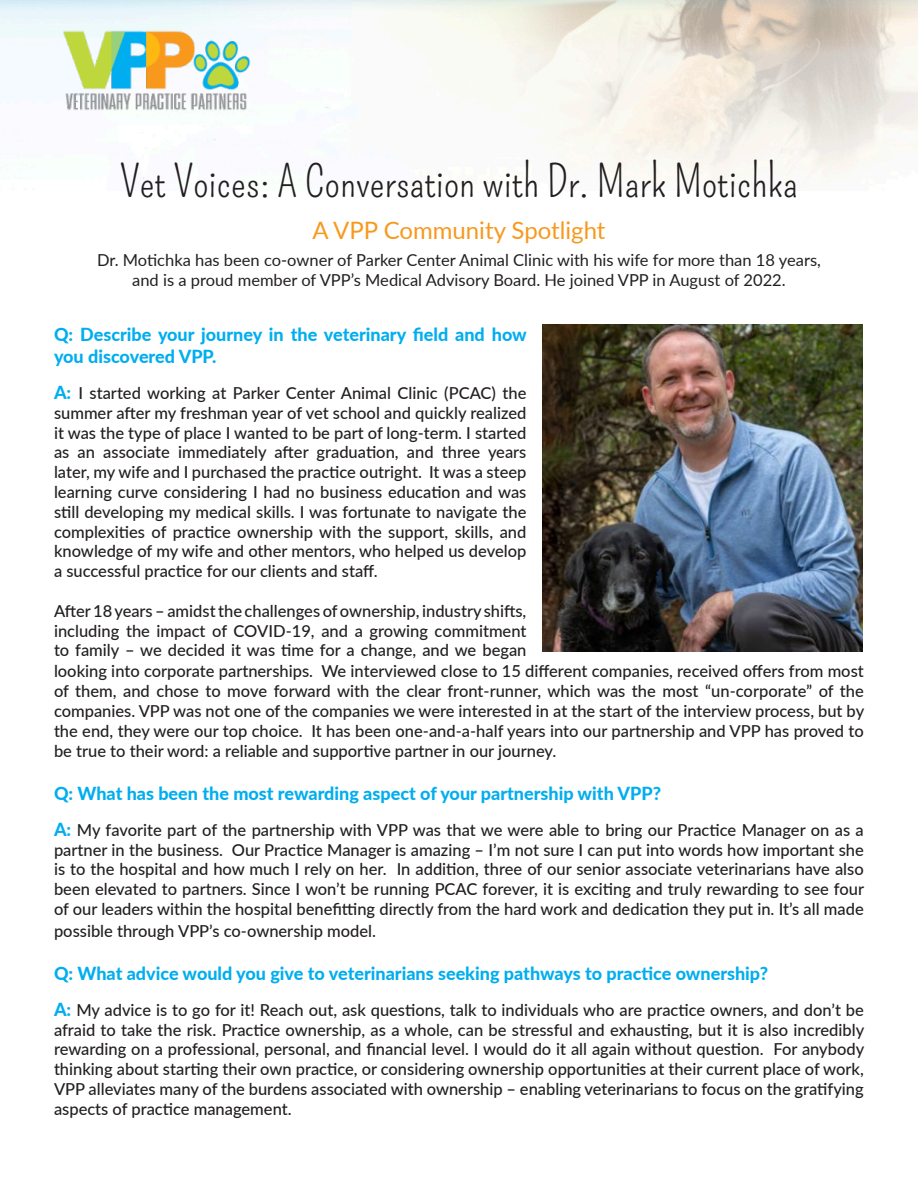
<style>
.page{position:relative;width:918px;height:1188px;background:#fff}
.page>*{position:absolute;margin:0;border:0;box-sizing:border-box;transform-origin:0 0}
.t1{font:43.5px "Pompiere";color:#231f20}
.t2{font:24px "Lato";color:#f8981d}
.t3{font:800 18px/21.6px "Lato";color:#00aeef}
.t4{font:500 16.5px/19.8px "Lato";color:#231f20;text-align:justify}
.t5{font:16.5px "Lato";color:#231f20}
.s1{font-weight:800;font-size:18px;color:#00aeef}
</style>
<div class="page">
<img style="left:0;top:0;width:918px;height:188px">
<img style="left:542px;top:324px;width:320px;height:328px">
<img style="left:52px;top:27px;width:209px;height:86px">
<p class="t1" style="left:120px;top:157px;width:679px">Vet Voices: A Conversation with Dr. Mark Motichka</p>
<p class="t2" style="left:312px;top:214px;width:295px">A VPP Community Spotlight</p>
<p class="t5" style="left:97px;top:248px;width:725px">Dr. Motichka has been co-owner of Parker Center Animal Clinic with his wife for more than 18 years,</p>
<p class="t5" style="left:132px;top:268px;width:655px">and is a proud member of VPP’s Medical Advisory Board. He joined VPP in August of 2022.</p>
<p class="t3" style="left:54px;top:323px;width:474px">Q: Describe your journey in the veterinary field and how you discovered VPP.</p>
<p class="t4" style="left:54px;top:382px;width:474px"><span class="s1">A:</span> I started working at Parker Center Animal Clinic (PCAC) the summer after my freshman year of vet school and quickly realized it was the type of place I wanted to be part of long-term. I started as an associate immediately after graduation, and three years later, my wife and I purchased the practice outright. It was a steep learning curve considering I had no business education and was still developing my medical skills. I was fortunate to navigate the complexities of practice ownership with the support, skills, and knowledge of my wife and other mentors, who helped us develop a successful practice for our clients and staff.</p>
<p class="t4" style="left:54px;top:600px;width:812px;text-align:left">After 18 years – amidst the challenges of ownership, industry shifts,<br>including the impact of COVID-19, and a growing commitment<br>to family – we decided it was time for a change, and we began<br>looking into corporate partnerships. We interviewed close to 15 different companies, received offers from most of them, and chose to move forward with the clear front-runner, which was the most “un-corporate” of the companies. VPP was not one of the companies we were interested in at the start of the interview process, but by the end, they were our top choice. It has been one-and-a-half years into our partnership and VPP has proved to be true to their word: a reliable and supportive partner in our journey.</p>
<p class="t3" style="left:54px;top:782px;width:609px">Q: What has been the most rewarding aspect of your partnership with VPP?</p>
<p class="t4" style="left:54px;top:819px;width:812px"><span class="s1">A:</span> My favorite part of the partnership with VPP was that we were able to bring our Practice Manager on as a partner in the business. Our Practice Manager is amazing – I’m not sure I can put into words how important she is to the hospital and how much I rely on her. In addition, three of our senior associate veterinarians have also been elevated to partners. Since I won’t be running PCAC forever, it is exciting and truly rewarding to see four of our leaders within the hospital benefitting directly from the hard work and dedication they put in. It’s all made</p>
<p class="t4" style="left:54px;top:920px;width:324px">possible through VPP’s co-ownership model.</p>
<p class="t3" style="left:54px;top:962px;width:716px">Q: What advice would you give to veterinarians seeking pathways to practice ownership?</p>
<p class="t4" style="left:54px;top:999px;width:812px"><span class="s1">A:</span> My advice is to go for it! Reach out, ask questions, talk to individuals who are practice owners, and don’t be afraid to take the risk. Practice ownership, as a whole, can be stressful and exhausting, but it is also incredibly rewarding on a professional, personal, and financial level. I would do it all again without question. For anybody thinking about starting their own practice, or considering ownership opportunities at their current place of work, VPP alleviates many of the burdens associated with ownership – enabling veterinarians to focus on the gratifying aspects of practice management.</p>
</div>
